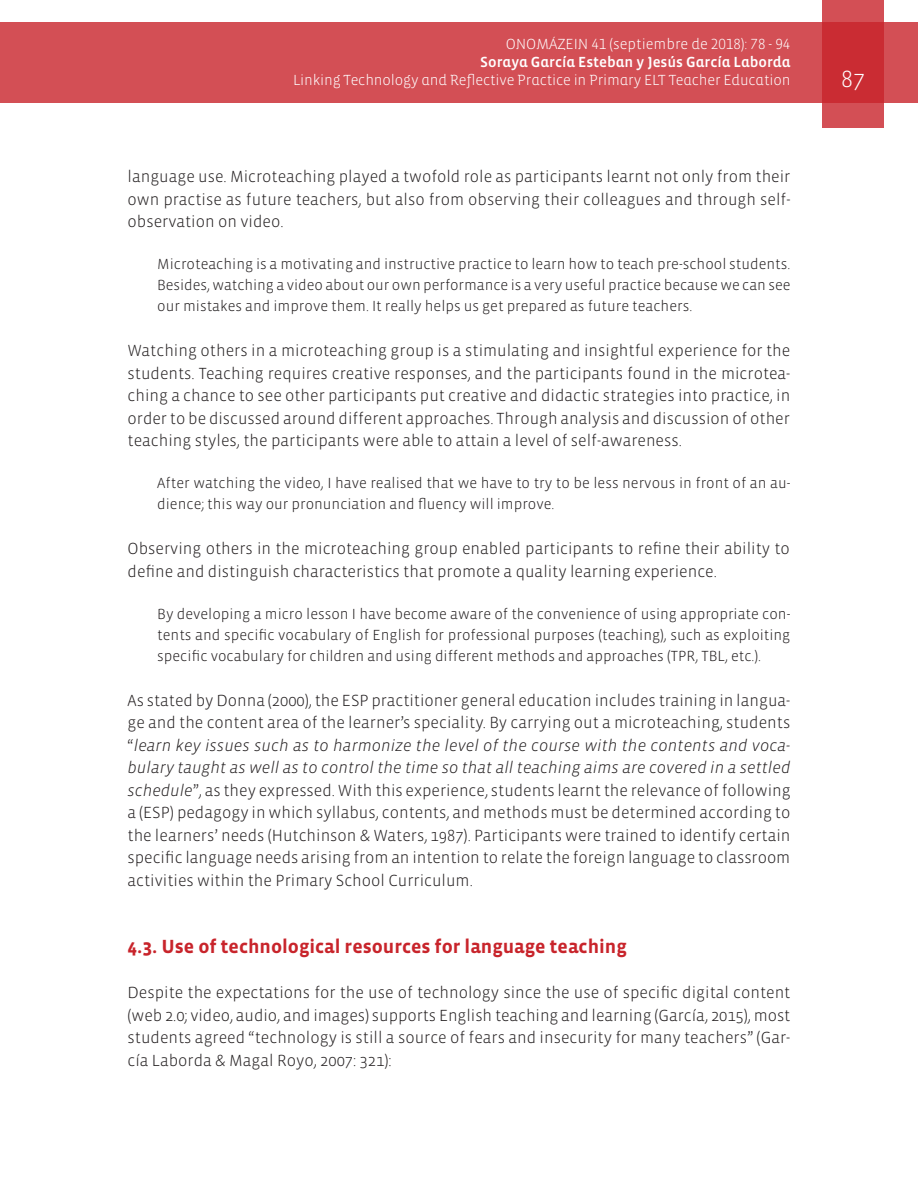
<style>
.page{position:relative;width:918px;height:1188px;background:#fff}
.page>*{position:absolute;margin:0;border:0;box-sizing:border-box;transform-origin:0 0}
.t1{font:300 24px "Vista Sans";color:#fff}
.T_tulos{font:700 19.5px "Vista Sans";color:#c8242b}
.Texto_primero{font:300 16.5px/22.5px "Vista Sans";color:#231f20;text-align:justify}
.Citas{font:300 15px/21px "Vista Sans";color:#231f20;text-align:justify}
.t2{font:300 15px "Vista Sans Alt";letter-spacing:-.01em;color:#fff}
.t3{font:15px "Vista Sans Alt Med";color:#fff}
.s1{font-style:italic}
</style>
<div class="page">
<div style="left:0;top:23px;width:918px;height:80px;background:#d34f55"></div>
<svg style="left:822px;top:0;width:62px;height:128px;background:#cd383f"></svg>
<p class="t2" style="left:506px;top:37px;width:286px">ONOMÁZEIN 41 (septiembre de 2018): 78 - 94</p>
<p class="t3" style="left:480px;top:55px;width:312px">Soraya García Esteban y Jesús García Laborda</p>
<p class="t2" style="left:293px;top:73px;width:499px">Linking Technology and Reflective Practice in Primary ELT Teacher Education</p>
<h1 class="t1" style="left:841px;top:66px;width:25px">87</h1>
<p class="Texto_primero" style="left:128px;top:166px;width:664px">language use. Microteaching played a twofold role as participants learnt not only from their own practise as future teachers, but also from observing their colleagues and through self&shy;observation on video.</p>
<p class="Citas" style="left:157px;top:254px;width:635px">Microteaching is a motivating and instructive practice to learn how to teach pre-school students.<br>Besides, watching a video about our own performance is a very useful practice because we can see our mistakes and improve them. It really helps us get prepared as future teachers.</p>
<p class="Texto_primero" style="left:128px;top:340px;width:664px">Watching others in a microteaching group is a stimulating and insightful experience for the students. Teaching requires creative responses, and the participants found in the microtea&shy;ching a chance to see other participants put creative and didactic strategies into practice, in order to be discussed around different approaches. Through analysis and discussion of other teaching styles, the participants were able to attain a level of self-awareness.</p>
<p class="Citas" style="left:157px;top:473px;width:635px">After watching the video, I have realised that we have to try to be less nervous in front of an au&shy;dience; this way our pronunciation and fluency will improve.</p>
<p class="Texto_primero" style="left:128px;top:538px;width:664px">Observing others in the microteaching group enabled participants to refine their ability to define and distinguish characteristics that promote a quality learning experience.</p>
<p class="Citas" style="left:157px;top:604px;width:635px">By developing a micro lesson I have become aware of the convenience of using appropriate con&shy;tents and specific vocabulary of English for professional purposes (teaching), such as exploiting specific vocabulary for children and using different methods and approaches (TPR, TBL, etc.).</p>
<p class="Texto_primero" style="left:128px;top:689px;width:665px">As stated by Donna (2000), the ESP practitioner general education includes training in langua&shy;ge and the content area of the learner’s speciality. By carrying out a microteaching, students “<span class="s1">learn key issues such as to harmonize the level of the course with the contents and voca&shy;bulary taught as well as to control the time so that all teaching aims are covered in a settled schedule</span>”, as they expressed. With this experience, students learnt the relevance of following a (ESP) pedagogy in which syllabus, contents, and methods must be determined according to the learners’ needs (Hutchinson &amp; Waters, 1987). Participants were trained to identify certain specific language needs arising from an intention to relate the foreign language to classroom activities within the Primary School Curriculum.</p>
<p class="T_tulos" style="left:128px;top:937px;width:501px">4.3. Use of technological resources for language teaching</p>
<p class="Texto_primero" style="left:128px;top:982px;width:664px">Despite the expectations for the use of technology since the use of specific digital content (web 2.0; video, audio, and images) supports English teaching and learning (García, 2015), most students agreed “technology is still a source of fears and insecurity for many teachers” (Gar&shy;cía Laborda &amp; Magal Royo, 2007: 321):</p>
</div>
